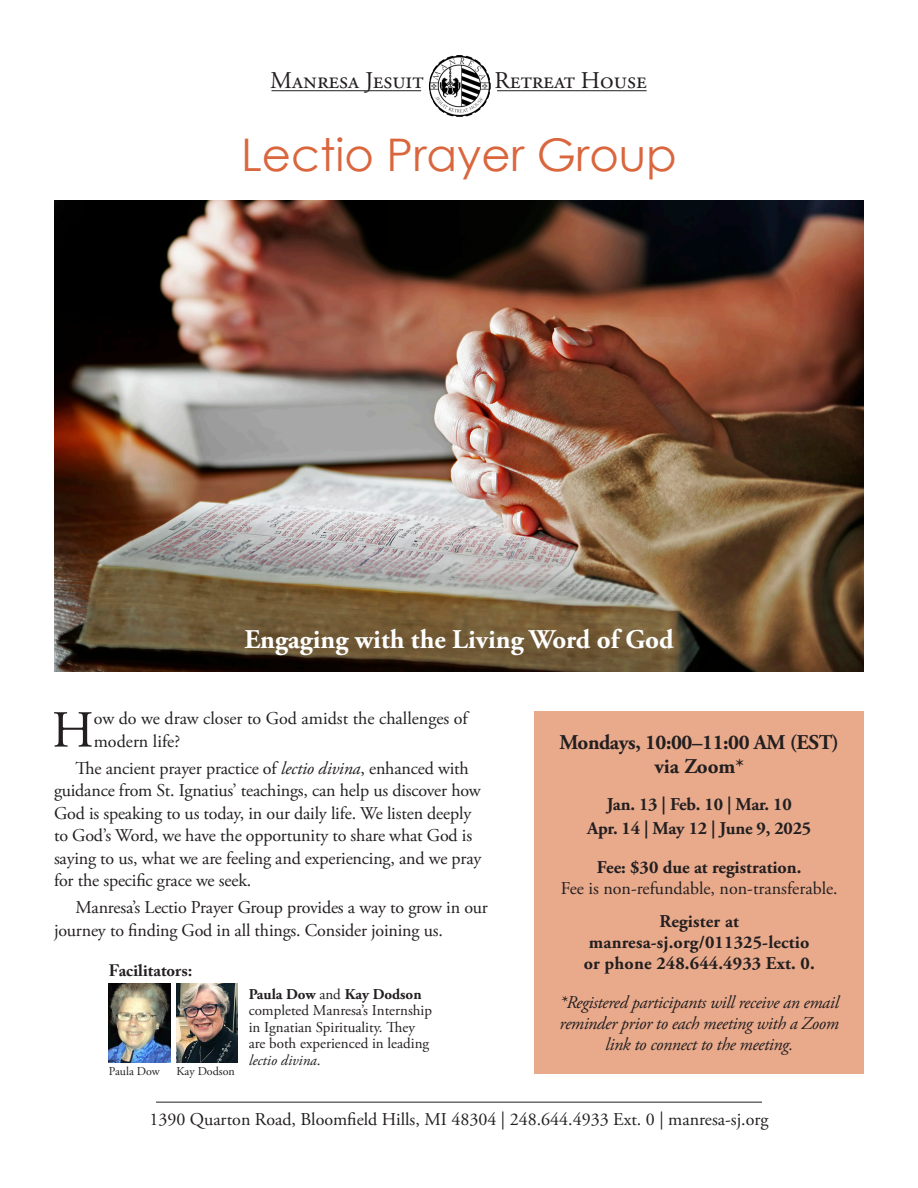
<style>
.page{position:relative;width:918px;height:1188px;background:#fff}
.page>*{position:absolute;margin:0;border:0;box-sizing:border-box;transform-origin:0 0}
.t1{font:51.9px "Adobe Garamond Pro";color:#231f20}
.t2{font:45px "Century Gothic";color:#d9663d}
.t3{font:700 27px "Adobe Garamond Pro";color:#fff}
.t4{font:24px "Adobe Garamond Pro";color:#231f20}
.t5{font:700 21px "Adobe Garamond Pro";letter-spacing:-.02em;color:#231f20}
.t6{font:18px/22.5px "Adobe Garamond Pro";letter-spacing:-.01em;color:#231f20}
.t7{font:700 18px "Adobe Garamond Pro";color:#231f20}
.t8{font:italic 18px/21px "Adobe Garamond Pro";letter-spacing:-.02em;color:#231f20;text-align:center}
.t9{font:700 16.5px "Adobe Caslon Pro";color:#231f20}
.t10{font:15px/16.5px "Adobe Garamond Pro";color:#231f20}
.t11{font:12px "Adobe Garamond Pro";letter-spacing:-.005em;color:#231f20}
.s1{font-style:italic}
.s2{font-weight:700}
</style>
<div class="page">
<img style="left:54px;top:200px;width:810px;height:471px">
<div style="left:534px;top:711px;width:330px;height:362px;background:#e9aa8c"></div>
<hr style="left:156px;top:1102px;width:606px;height:1px;background:#231f20">
<hr style="left:272px;top:90px;width:149px;height:1px;background:#231f20">
<img style="left:429px;top:55px;width:62px;height:62px">
<hr style="left:497px;top:90px;width:150px;height:1px;background:#231f20">
<img style="left:109px;top:984px;width:61px;height:78px">
<img style="left:176px;top:984px;width:62px;height:78px">
<p class="t4" style="left:270px;top:66px;width:155px">Manresa Jesuit</p>
<p class="t4" style="left:494px;top:66px;width:154px">Retreat House</p>
<p class="t2" style="left:241px;top:124px;width:437px">Lectio Prayer Group</p>
<p class="t3" style="left:244px;top:624px;width:431px">Engaging with the Living Word of God</p>
<p class="t1" style="left:52px;top:699px;width:43px">H</p>
<p class="t6" style="left:94px;top:708px;width:375px">ow do we draw closer to God amidst the challenges of modern life?</p>
<p class="t6" style="left:54px;top:757px;width:429px;text-indent:22px">The ancient prayer practice of <span class="s1">lectio divina</span>, enhanced with guidance from St. Ignatius’ teachings, can help us discover how God is speaking to us today, in our daily life. We listen deeply to God’s Word, we have the opportunity to share what God is saying to us, what we are feeling and experiencing, and we pray for the specific grace we seek.</p>
<p class="t6" style="left:54px;top:897px;width:435px;text-indent:22px">Manresa’s Lectio Prayer Group provides a way to grow in our journey to finding God in all things. Consider joining us.</p>
<p class="t9" style="left:109px;top:961px;width:85px">Facilitators:</p>
<p class="t11" style="left:109px;top:1064px;width:52px">Paula Dow</p>
<p class="t11" style="left:176px;top:1064px;width:60px">Kay Dodson</p>
<p class="t10" style="left:249px;top:986px;width:185px"><span class="s2">Paula Dow</span> and <span class="s2">Kay Dodson </span>completed Manresa’s Internship in Ignatian Spirituality. They are both experienced in leading <span class="s1">lectio divina</span>.</p>
<p class="t5" style="left:559px;top:730px;width:281px">Mondays, 10:00–11:00 AM (EST)</p>
<p class="t5" style="left:654px;top:754px;width:91px">via Zoom*</p>
<p class="t7" style="left:607px;top:794px;width:187px">Jan. 13 | Feb. 10 | Mar. 10</p>
<p class="t7" style="left:587px;top:818px;width:226px">Apr. 14 | May 12 | June 9, 2025</p>
<p class="t7" style="left:597px;top:857px;width:206px">Fee: $30 due at registration.</p>
<p class="t6" style="left:561px;top:878px;width:279px">Fee is non-refundable, non-transferable.</p>
<p class="t7" style="left:660px;top:911px;width:81px">Register at</p>
<p class="t7" style="left:589px;top:932px;width:222px">manresa-sj.org/011325-lectio</p>
<p class="t7" style="left:584px;top:953px;width:232px">or phone 248.644.4933 Ext. 0.</p>
<p class="t8" style="left:560px;top:993px;width:281px">*Registered participants will receive an email reminder prior to each meeting with a Zoom link to connect to the meeting.</p>
<p class="t6" style="left:149px;top:1109px;width:621px">1390 Quarton Road, Bloomfield Hills, MI 48304 | 248.644.4933 Ext. 0 | manresa-sj.org</p>
</div>
